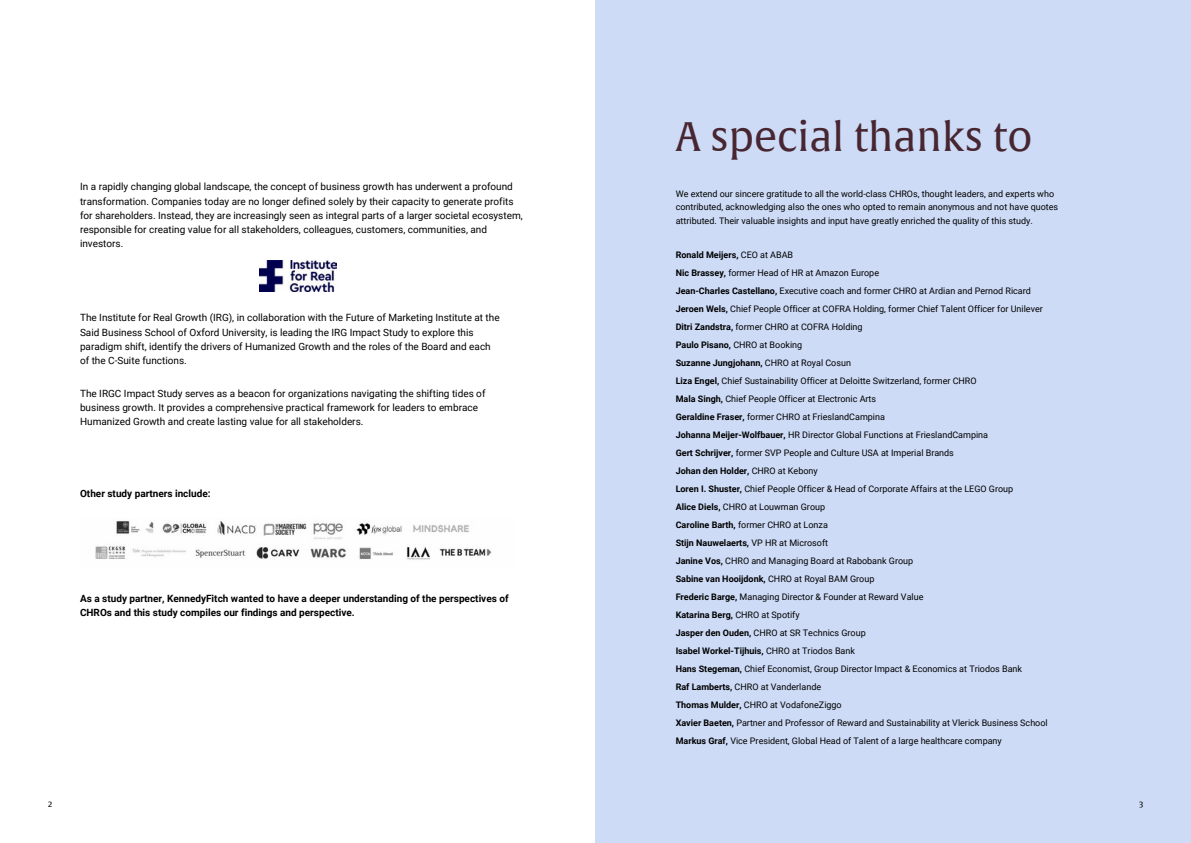
<style>
.page{position:relative;width:1191px;height:843px;background:#fff}
.page>*{position:absolute;margin:0;border:0;box-sizing:border-box;transform-origin:0 0}
.t1{font:40px "Alverata";color:#472631}
.t2{font:10px/14.2px "Roboto";color:#000}
.t3{font:700 10px/14.2px "Roboto";color:#000}
.t4{font:9px/18px "Roboto";color:#000}
.t5{font:700 9px "Roboto";color:#000}
.t6{font:8px "Alverata";color:#000}
.s1{font-weight:400}
.s2{font-weight:700}
</style>
<div class="page">
<div style="left:595px;top:0;width:595px;height:842px;background:#cddbf6"></div>
<img style="left:260px;top:261px;width:76px;height:30px">
<img style="left:95px;top:520px;width:397px;height:40px">
<h1 class="t2" style="left:80px;top:180px;width:444px">In a rapidly changing global landscape, the concept of business growth has underwent a profound transformation. Companies today are no longer defined solely by their capacity to generate profits for shareholders. Instead, they are increasingly seen as integral parts of a larger societal ecosystem, responsible for creating value for all stakeholders, colleagues, customers, communities, and investors.</h1>
<h2 class="t2" style="left:80px;top:311px;width:421px">The Institute for Real Growth (IRG), in collaboration with the Future of Marketing Institute at the Said Business School of Oxford University, is leading the IRG Impact Study to explore this paradigm shift, identify the drivers of Humanized Growth and the roles of the Board and each of the C-Suite functions.</h2>
<p class="t2" style="left:80px;top:386px;width:407px">The IRGC Impact Study serves as a beacon for organizations navigating the shifting tides of business growth. It provides a comprehensive practical framework for leaders to embrace<br>Humanized Growth and create lasting value for all stakeholders.</p>
<h2 class="t3" style="left:80px;top:486px;width:132px">Other study partners include:</h2>
<p class="t3" style="left:80px;top:591px;width:430px">As a study partner, KennedyFitch wanted to have a deeper understanding of the perspectives of<br>CHROs and this study compiles our findings and perspective.</p>
<p class="t1" style="left:675px;top:120px;width:358px">A special thanks to</p>
<p class="t4" style="left:675px;top:187px;width:384px;line-height:13.5px">We extend our sincere gratitude to all the world-class CHROs, thought leaders, and experts who contributed, acknowledging also the ones who opted to remain anonymous and not have quotes attributed. Their valuable insights and input have greatly enriched the quality of this study.</p>
<p class="t5" style="left:675px;top:249px;width:119px">Ronald Meijers, <span class="s1">CEO at ABAB</span></p>
<p class="t4" style="left:675px;top:263px;width:205px"><span class="s2">Nic Brassey,</span> former Head of HR at Amazon Europe</p>
<p class="t4" style="left:675px;top:281px;width:368px"><span class="s2">Jean-Charles Castellano,</span> Executive coach and former CHRO at Ardian and Pernod Ricard<br><span class="s2">Jeroen Wels,</span> Chief People Officer at COFRA Holding, former Chief Talent Officer for Unilever<br><span class="s2">Ditri Zandstra,</span> former CHRO at COFRA Holding</p>
<p class="t4" style="left:675px;top:335px;width:128px"><span class="s2">Paulo Pisano,</span> CHRO at Booking</p>
<p class="t5" style="left:675px;top:357px;width:177px">Suzanne Jungjohann, <span class="s1">CHRO at Royal Cosun</span></p>
<p class="t4" style="left:675px;top:371px;width:302px"><span class="s2">Liza Engel,</span> Chief Sustainability Officer at Deloitte Switzerland, former CHRO</p>
<p class="t4" style="left:675px;top:389px;width:202px"><span class="s2">Mala Singh,</span> Chief People Officer at Electronic Arts</p>
<p class="t4" style="left:675px;top:407px;width:211px"><span class="s2">Geraldine Fraser,</span> former CHRO at FrieslandCampina</p>
<p class="t4" style="left:675px;top:425px;width:314px"><span class="s2">Johanna Meijer-Wolfbauer,</span> HR Director Global Functions at FrieslandCampina</p>
<p class="t4" style="left:675px;top:443px;width:280px"><span class="s2">Gert Schrijver,</span> former SVP People and Culture USA at Imperial Brands</p>
<p class="t5" style="left:675px;top:465px;width:144px">Johan den Holder, <span class="s1">CHRO at Kebony</span></p>
<p class="t4" style="left:675px;top:479px;width:339px"><span class="s2">Loren I. Shuster,</span> Chief People Officer &amp; Head of Corporate Affairs at the LEGO Group</p>
<p class="t4" style="left:675px;top:497px;width:151px"><span class="s2">Alice Diels,</span> CHRO at Louwman Group</p>
<p class="t4" style="left:675px;top:515px;width:154px"><span class="s2">Caroline Barth,</span> former CHRO at Lonza</p>
<p class="t5" style="left:675px;top:537px;width:154px">Stijn Nauwelaerts, <span class="s1">VP HR at Microsoft</span></p>
<p class="t4" style="left:675px;top:551px;width:239px"><span class="s2">Janine Vos,</span> CHRO and Managing Board at Rabobank Group</p>
<p class="t5" style="left:675px;top:573px;width:200px">Sabine van Hooijdonk, <span class="s1">CHRO at Royal BAM Group</span></p>
<p class="t4" style="left:675px;top:587px;width:249px"><span class="s2">Frederic Barge,</span> Managing Director &amp; Founder at Reward Value</p>
<p class="t5" style="left:675px;top:609px;width:125px">Katarina Berg, <span class="s1">CHRO at Spotify</span></p>
<p class="t4" style="left:675px;top:623px;width:191px"><span class="s2">Jasper den Ouden,</span> CHRO at SR Technics Group</p>
<p class="t5" style="left:675px;top:645px;width:181px">Isabel Workel-Tijhuis, <span class="s1">CHRO at Triodos Bank</span></p>
<p class="t4" style="left:675px;top:659px;width:348px"><span class="s2">Hans Stegeman,</span> Chief Economist, Group Director Impact &amp; Economics at Triodos Bank</p>
<p class="t4" style="left:675px;top:677px;width:147px"><span class="s2">Raf Lamberts,</span> CHRO at Vanderlande</p>
<p class="t4" style="left:675px;top:695px;width:167px"><span class="s2">Thomas Mulder,</span> CHRO at VodafoneZiggo</p>
<p class="t4" style="left:675px;top:713px;width:373px"><span class="s2">Xavier Baeten,</span> Partner and Professor of Reward and Sustainability at Vlerick Business School<br><span class="s2">Markus Graf,</span> Vice President, Global Head of Talent of a large healthcare company</p>
<h3 class="t6" style="left:48px;top:800px;width:6px">2</h3>
<h3 class="t6" style="left:1138px;top:800px;width:6px">3</h3>
</div>
